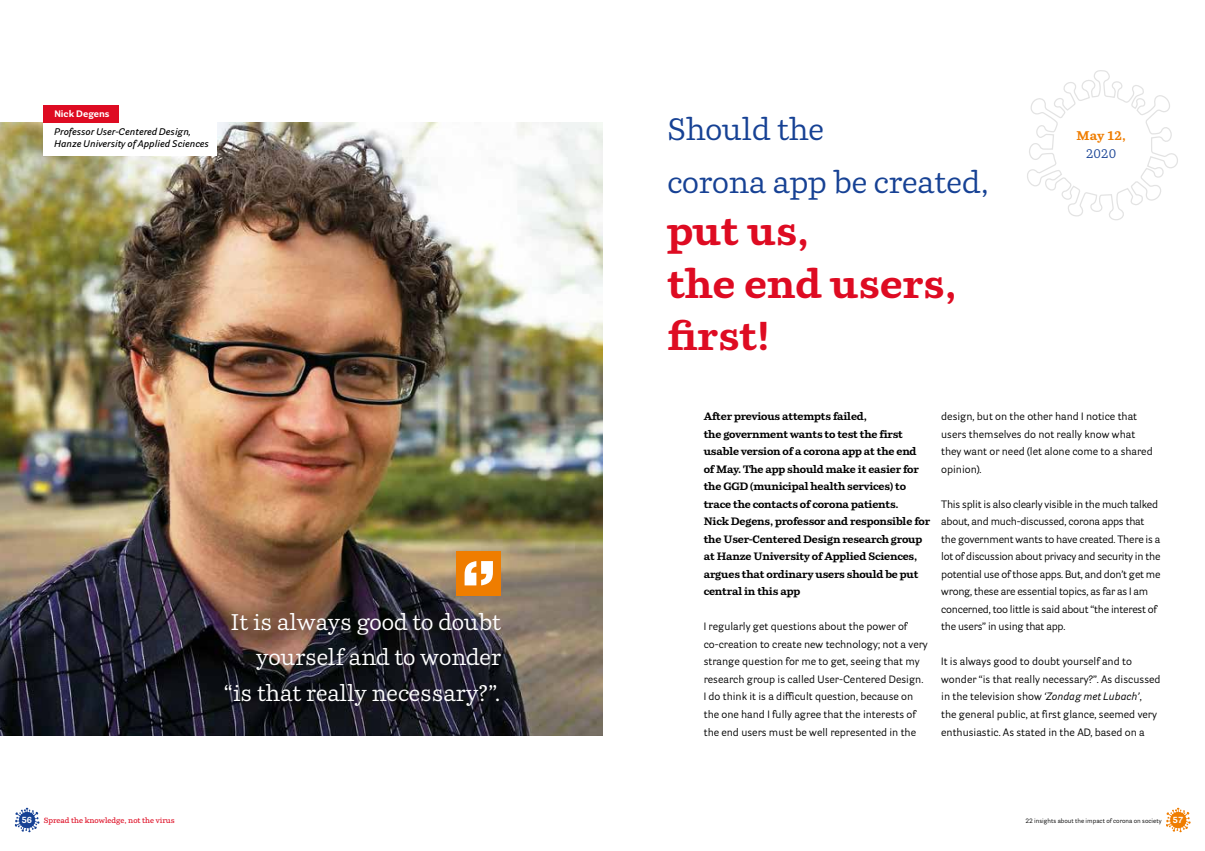
<style>
.page{position:relative;width:1205px;height:851px;background:#fff}
.page>*{position:absolute;margin:0;border:0;box-sizing:border-box;transform-origin:0 0}
.t1{font:700 40px/52.5px "Parry";color:#de0b22}
.t2{font:30.62px/52.5px "Parry";color:#164194}
.t3{font:22.5px/35px "Parry";color:#fff;text-align:right}
.t4{font:700 12.5px "Parry";color:#ef7d00}
.t5{font:12.5px "Parry";color:#164194}
.t6{font:10.62px/17.5px "Parry Grotesque";color:#000}
.t7{font:700 10.62px/17.5px "Parry";letter-spacing:-.02em;color:#000}
.t8{font:10.62px/17.5px "Parry Grotesque";letter-spacing:-.02em;color:#000}
.t9{font:italic 600 9.38px/12.5px "Parry Grotesque";color:#000}
.t10{font:700 9.38px "Parry Grotesque";color:#fff}
.t11{font:700 8.75px "Parry Grotesque";color:#fff}
.t12{font:600 7.5px "Parry";color:#de0b22}
.t13{font:6.25px "Parry Grotesque";color:#000}
.s1{font-style:italic}
</style>
<div class="page">
<img style="left:0;top:122px;width:602px;height:613px">
<svg style="left:15px;top:807px;width:25px;height:25px"></svg>
<svg style="left:1166px;top:807px;width:24px;height:25px"></svg>
<div style="left:43px;top:113px;width:174px;height:43px;background:#fff"></div>
<div style="left:43px;top:105px;width:76px;height:18px;background:#de0b22"></div>
<div style="left:457px;top:551px;width:44px;height:44px;background:#ef7d00"></div>
<svg style="left:464px;top:561px;width:29px;height:24px"></svg>
<svg style="left:1027px;top:70px;width:151px;height:150px"></svg>
<p class="t10" style="left:54px;top:108px;width:57px">Nick Degens</p>
<p class="t9" style="left:54px;top:125px;width:156px">Professor User-Centered Design,<br>Hanze University of Applied Sciences</p>
<h3 class="t3" style="left:224px;top:604px;width:278px">It is always good to doubt yourself and to wonder “is that really necessary?”.</h3>
<h2 class="t2" style="left:667px;top:102px;width:323px">Should the<br>corona app be created,</h2>
<h1 class="t1" style="left:667px;top:203px;width:291px">put us,<br>the end users, first!</h1>
<p class="t4" style="left:1076px;top:128px;width:51px">May 12,</p>
<p class="t5" style="left:1086px;top:145px;width:32px">2020</p>
<p class="t7" style="left:704px;top:407px;width:228px">After previous attempts failed,<br>the government wants to test the first usable version of a corona app at the end<br>of May. The app should make it easier for the GGD (municipal health services) to trace the contacts of corona patients.<br>Nick Degens, professor and responsible for the User-Centered Design research group at Hanze University of Applied Sciences, argues that ordinary users should be put central in this app</p>
<p class="t6" style="left:704px;top:617px;width:225px">I regularly get questions about the power of co-creation to create new technology; not a very strange question for me to get, seeing that my research group is called User-Centered Design.<br>I do think it is a difficult question, because on the one hand I fully agree that the interests of the end users must be well represented in the</p>
<p class="t6" style="left:941px;top:407px;width:213px">design, but on the other hand I notice that users themselves do not really know what they want or need (let alone come to a shared opinion).</p>
<p class="t8" style="left:941px;top:495px;width:221px">This split is also clearly visible in the much talked about, and much-discussed, corona apps that the government wants to have created. There is a lot of discussion about privacy and security in the potential use of those apps. But, and don’t get me wrong, these are essential topics, as far as I am concerned, too little is said about “the interest of the users” in using that app.</p>
<p class="t6" style="left:941px;top:652px;width:221px">It is always good to doubt yourself and to wonder “is that really necessary?”. As discussed in the television show <span class="s1">‘Zondag met Lubach’</span>,<br>the general public, at first glance, seemed very enthusiastic. As stated in the AD, based on a</p>
<p class="t11" style="left:22px;top:814px;width:12px">56</p>
<p class="t12" style="left:44px;top:815px;width:133px">Spread the knowledge, not the virus</p>
<p class="t13" style="left:1025px;top:816px;width:138px">22 insights about the impact of corona on society</p>
<p class="t11" style="left:1173px;top:814px;width:12px">57</p>
</div>
